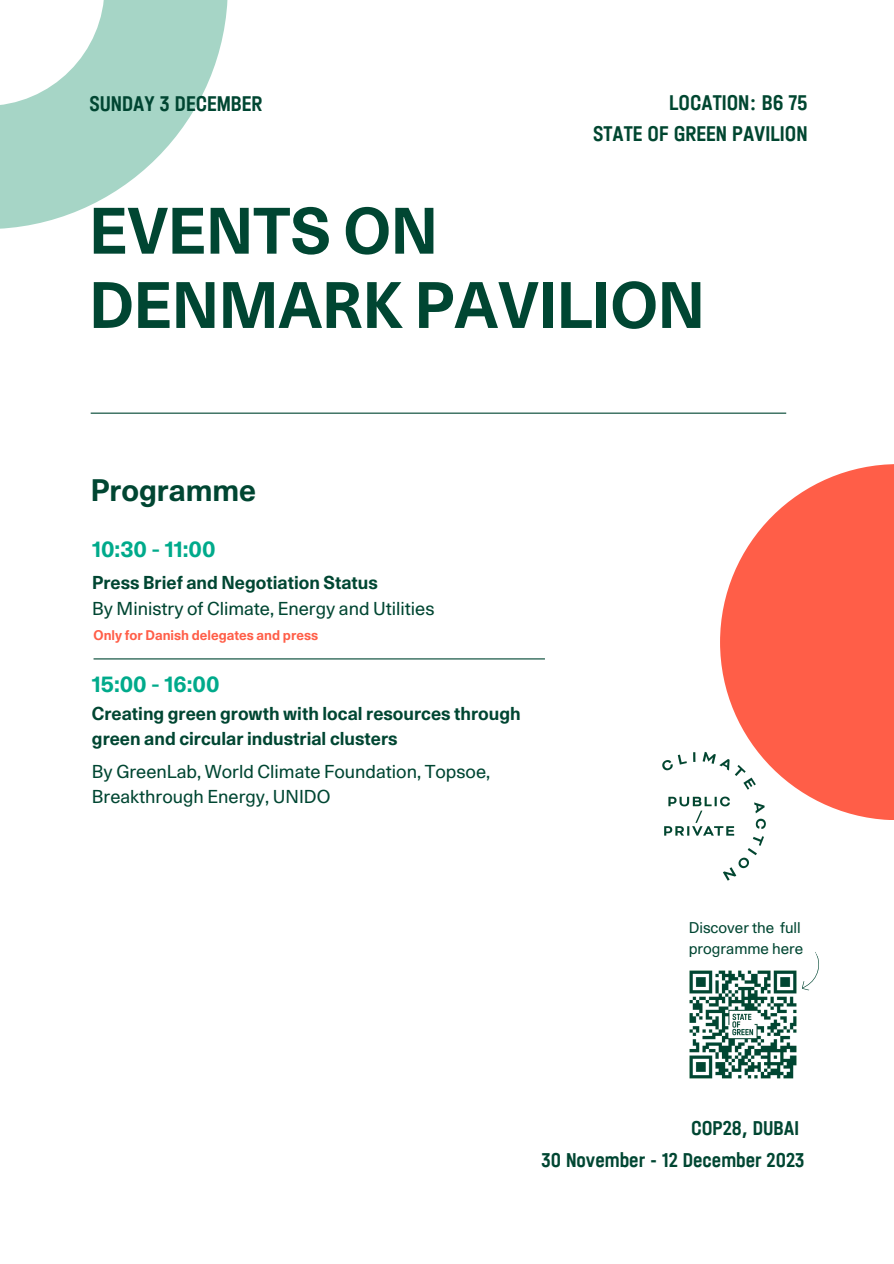
<style>
.page{position:relative;width:894px;height:1264px;background:#fff}
.page>*{position:absolute;margin:0;border:0;box-sizing:border-box;transform-origin:0 0}
.t1{font:700 63.15px/74.2px "Unica 77 LL";color:#004632}
.t2{font:700 30px "Unica 77 LL";color:#004632}
.t3{font:500 22.5px "Halvar Eng";color:#004630}
.t4{font:700 22.5px "Unica 77 LL";color:#00aa8b}
.t5{font:500 22.5px "Halvar Eng";color:#004632}
.t6{font:500 21.15px "Halvar Eng";color:#004632}
.t7{font:700 18px/24.8px "Unica 77 LL";color:#004632}
.t8{font:18px/24.8px "Unica 77 LL";color:#004632}
.t9{font:15px "Unica 77 LL";color:#004632}
.t10{font:700 13.5px "Unica 77 LL";color:#ff5e48}
</style>
<div class="page">
<svg style="left:0;top:0;width:227px;height:229px;fill:#a6d5c6"></svg>
<svg style="left:720px;top:464px;width:173px;height:355px;fill:#ff5e48"></svg>
<hr style="left:93px;top:658px;width:451px;height:1px;background:#004632">
<img style="left:662px;top:729px;width:126px;height:152px">
<hr style="left:91px;top:412px;width:695px;height:2px;background:#004632">
<svg style="left:802px;top:952px;width:17px;height:39px"></svg>
<img style="left:689px;top:970px;width:108px;height:109px">
<p class="t5" style="left:89px;top:90px;width:174px">SUNDAY 3 DECEMBER</p>
<p class="t3" style="left:669px;top:89px;width:140px">LOCATION: B6 75</p>
<p class="t3" style="left:593px;top:120px;width:216px">STATE OF GREEN PAVILION</p>
<p class="t1" style="left:89px;top:201px;width:616px">EVENTS ON<br>DENMARK PAVILION</p>
<p class="t2" style="left:91px;top:478px;width:167px">Programme</p>
<p class="t4" style="left:92px;top:539px;width:125px">10:30 - 11:00</p>
<p class="t7" style="left:92px;top:572px;width:287px">Press Brief and Negotiation Status</p>
<p class="t8" style="left:92px;top:598px;width:344px">By Ministry of Climate, Energy and Utilities</p>
<p class="t10" style="left:93px;top:630px;width:226px">Only for Danish delegates and press</p>
<p class="t4" style="left:92px;top:675px;width:129px">15:00 - 16:00</p>
<p class="t7" style="left:92px;top:703px;width:430px">Creating green growth with local resources through green and circular industrial clusters</p>
<p class="t8" style="left:92px;top:761px;width:399px">By GreenLab, World Climate Foundation, Topsoe,<br>Breakthrough Energy, UNIDO</p>
<p class="t9" style="left:688px;top:922px;width:114px">Discover the full</p>
<p class="t9" style="left:688px;top:942px;width:116px">programme here</p>
<p class="t6" style="left:691px;top:1115px;width:109px">COP28, DUBAI</p>
<p class="t6" style="left:541px;top:1147px;width:264px">30 November - 12 December 2023</p>
</div>
